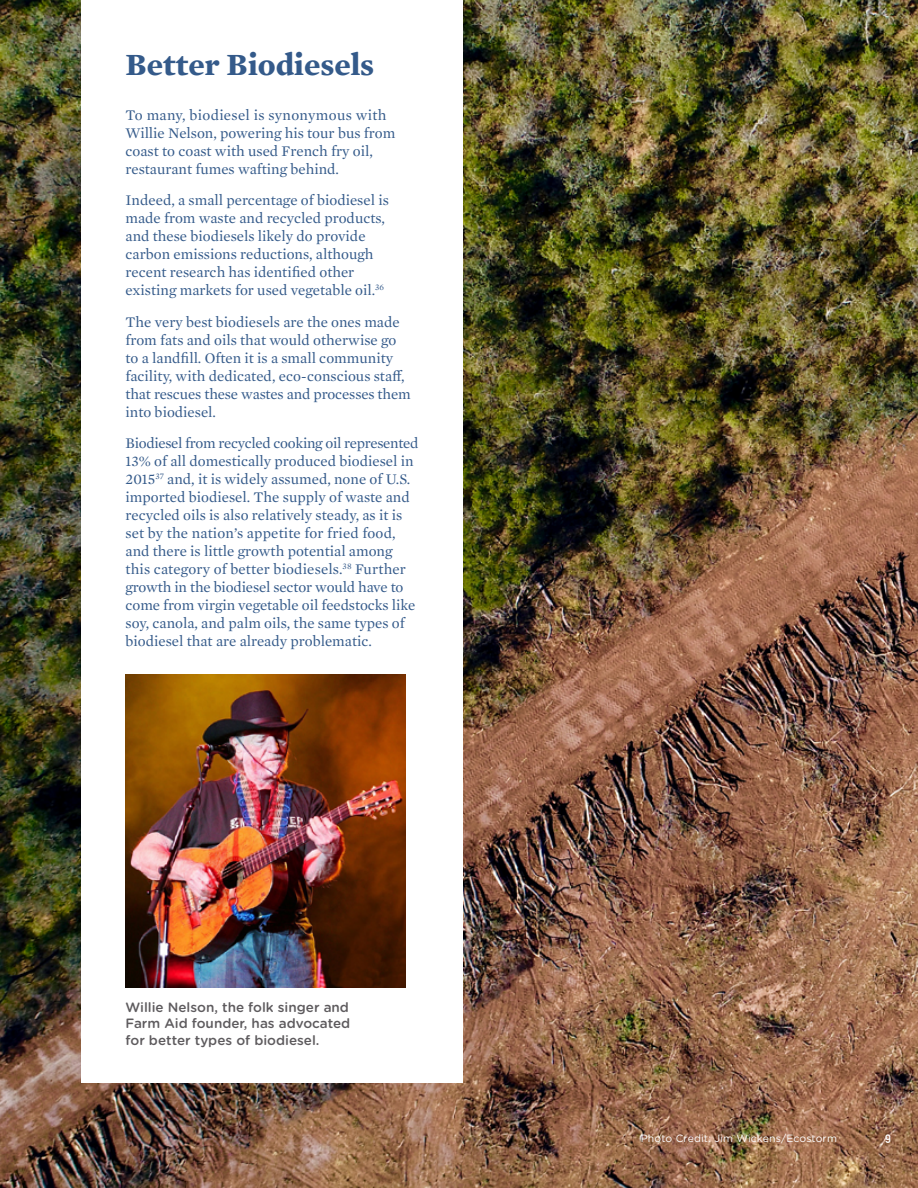
<style>
.page{position:relative;width:918px;height:1188px;background:#fff}
.page>*{position:absolute;margin:0;border:0;box-sizing:border-box;transform-origin:0 0}
.t1{font:700 31.5px "Mercury Text G4";color:#345a8a}
.t2{font:15px/18px "Mercury Text G1";color:#345a8a}
.t3{font:500 13.5px/16.2px "Gotham Rounded";color:#5e5b5e;text-align:justify}
.t4{font:700 12px "DIN Alternate";color:#fff}
.t5{font:10.5px "Gotham Rounded";letter-spacing:.01em;color:#fff}
</style>
<div class="page">
<img style="left:1px;top:0;width:917px;height:1188px">
<img style="left:0;top:692px;width:1px;height:496px">
<div style="left:81px;top:0;width:381px;height:1082px;background:#fff"></div>
<img style="left:126px;top:675px;width:280px;height:313px">
<h1 class="t1" style="left:126px;top:40px;width:250px">Better Biodiesels</h1>
<p class="t2" style="left:126px;top:105px;width:271px">To many, biodiesel is synonymous with Willie Nelson, powering his tour bus from coast to coast with used French fry oil, restaurant fumes wafting behind.</p>
<p class="t2" style="left:126px;top:190px;width:265px">Indeed, a small percentage of biodiesel is made from waste and recycled products, and these biodiesels likely do provide carbon emissions reductions, although recent research has identified other existing markets for used vegetable oil.<sup>36</sup></p>
<p class="t2" style="left:126px;top:312px;width:287px">The very best biodiesels are the ones made from fats and oils that would otherwise go to a landfill. Often it is a small community facility, with dedicated, eco-conscious staff, that rescues these wastes and processes them into biodiesel.</p>
<p class="t2" style="left:126px;top:433px;width:294px">Biodiesel from recycled cooking oil represented 13% of all domestically produced biodiesel in 2015<sup>37</sup> and, it is widely assumed, none of U.S. imported biodiesel. The supply of waste and recycled oils is also relatively steady, as it is set by the nation’s appetite for fried food, and there is little growth potential among this category of better biodiesels.<sup>38</sup> Further growth in the biodiesel sector would have to come from virgin vegetable oil feedstocks like soy, canola, and palm oils, the same types of biodiesel that are already problematic.</p>
<p class="t3" style="left:126px;top:999px;width:226px">Willie Nelson, the folk singer and Farm Aid founder, has advocated for better types of biodiesel.</p>
<p class="t5" style="left:641px;top:1131px;width:198px">Photo Credit: Jim Wickens/Ecostorm</p>
<p class="t4" style="left:885px;top:1130px;width:7px">9</p>
</div>
